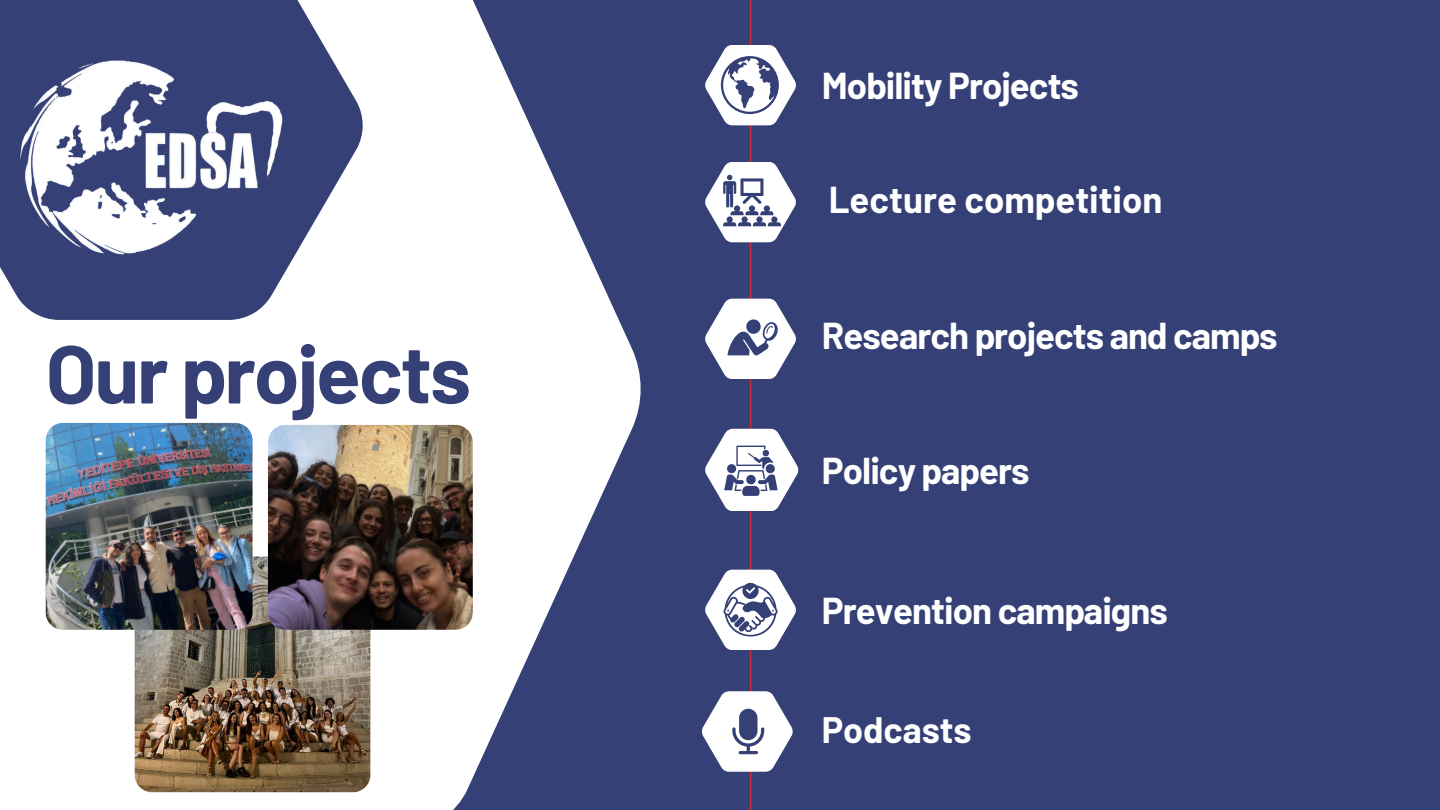
<style>
.page{position:relative;width:1440px;height:810px;background:#354076}
.page>*{position:absolute;margin:0;border:0;box-sizing:border-box;transform-origin:0 0}
.t1{font:700 81.9px "Barlow";letter-spacing:-.025em;color:#354076}
.t2{font:700 36.6px "Barlow";letter-spacing:-.025em;color:#fff}
.t3{font:700 36.6px "Barlow";color:#fff}
.t4{font:700 36px "Barlow";color:#fff}
</style>
<div class="page">
<hr style="left:750px;top:0;width:1px;height:810px;background:#c62f3b">
<svg style="left:705px;top:429px;width:93px;height:82px"></svg>
<svg style="left:705px;top:570px;width:91px;height:80px"></svg>
<svg style="left:705px;top:299px;width:91px;height:80px"></svg>
<svg style="left:0;top:0;width:641px;height:810px;fill:#fff"></svg>
<svg style="left:0;top:0;width:363px;height:320px"></svg>
<img style="left:0;top:45px;width:315px;height:223px">
<svg style="left:705px;top:45px;width:91px;height:80px"></svg>
<svg style="left:705px;top:162px;width:91px;height:80px"></svg>
<svg style="left:702px;top:691px;width:91px;height:81px"></svg>
<img style="left:135px;top:557px;width:235px;height:235px">
<img style="left:46px;top:423px;width:207px;height:207px;border-radius:17px">
<img style="left:268px;top:425px;width:205px;height:205px">
<p class="t1" style="left:46px;top:322px;width:427px">Our projects</p>
<p class="t2" style="left:822px;top:63px;width:259px">Mobility Projects</p>
<p class="t3" style="left:829px;top:176px;width:335px">Lecture competition</p>
<h1 class="t2" style="left:822px;top:312px;width:457px">Research projects and camps</h1>
<p class="t2" style="left:822px;top:448px;width:209px">Policy papers</p>
<p class="t2" style="left:822px;top:588px;width:348px">Prevention campaigns</p>
<p class="t4" style="left:822px;top:707px;width:151px">Podcasts</p>
</div>
